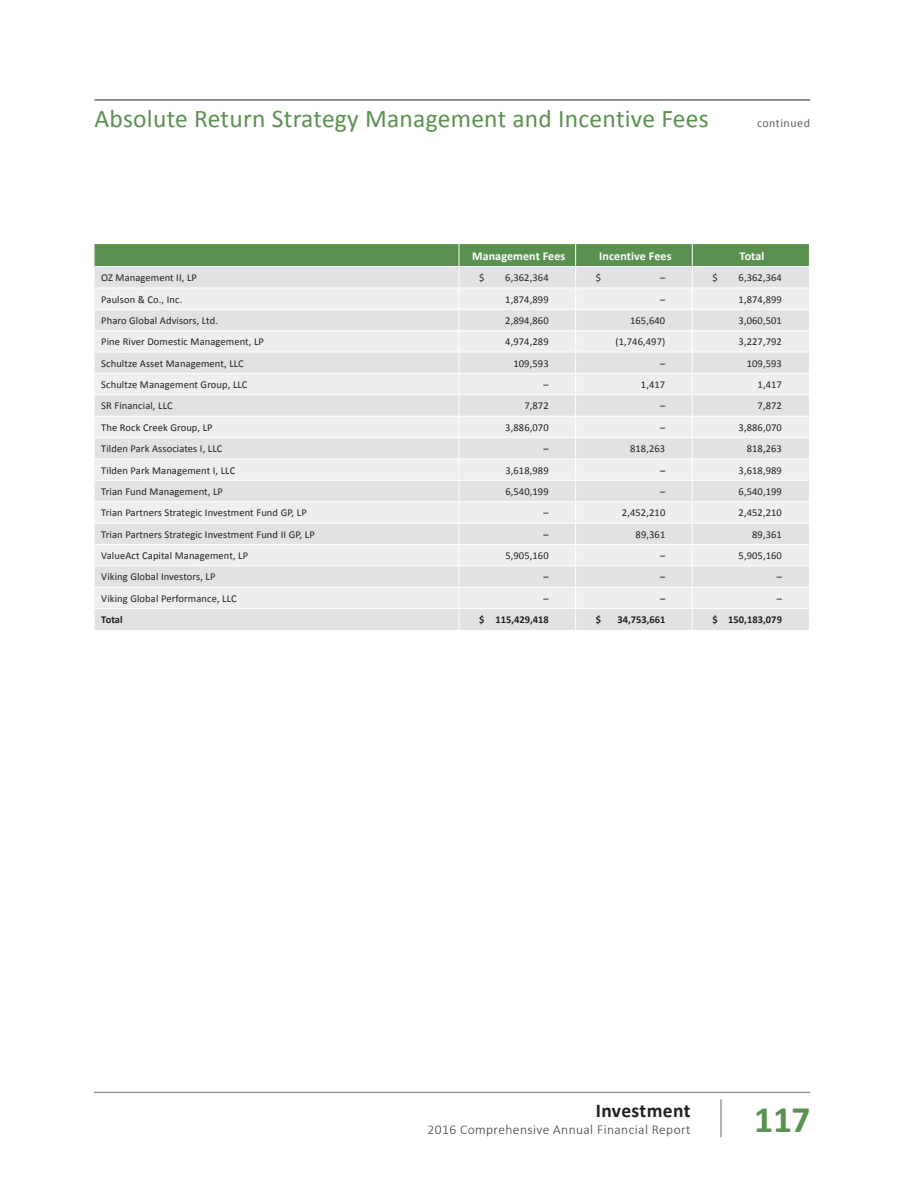
<style>
.page{position:relative;width:918px;height:1188px;background:#fff}
.page>*{position:absolute;margin:0;border:0;box-sizing:border-box;transform-origin:0 0}
.t1{font:700 37.5px "Calibri";color:#5b9150}
.t2{font:25.5px "Calibri";letter-spacing:.01em;color:#5b9150}
.t3{font:700 19.5px "Calibri";letter-spacing:.02em;color:#231f20}
.t4{font:300 13.5px "Calibri";letter-spacing:.03em;color:#3e3e3f}
.t5{font:700 12px "Calibri";letter-spacing:.01em;color:#fff}
.t6{font:12px "Calibri";letter-spacing:.04em;color:#636366}
.t7{font:10.5px "Calibri";letter-spacing:.01em;color:#231f20}
.t8{font:700 10.5px "Calibri";color:#231f20}
</style>
<div class="page">
<hr style="left:94px;top:1092px;width:716px;height:1px;background:#6c6d70">
<hr style="left:721px;top:1100px;width:1px;height:37px;background:#6c6d70">
<svg style="left:94px;top:244px;width:715px;height:386px;background:#e0e3e1"></svg>
<hr style="left:94px;top:100px;width:716px;height:1px;background:#231f20">
<h2 class="t2" style="left:94px;top:103px;width:616px">Absolute Return Strategy Management and Incentive Fees</h2>
<p class="t6" style="left:757px;top:116px;width:54px">continued</p>
<p class="t5" style="left:472px;top:248px;width:95px">Management Fees</p>
<p class="t5" style="left:599px;top:248px;width:74px">Incentive Fees</p>
<p class="t5" style="left:740px;top:248px;width:26px">Total</p>
<p class="t7" style="left:101px;top:271px;width:97px">OZ Management II, LP</p>
<p class="t7" style="left:479px;top:271px;width:7px">$</p>
<p class="t7" style="left:505px;top:271px;width:45px">6,362,364</p>
<p class="t7" style="left:596px;top:271px;width:7px">$</p>
<p class="t7" style="left:660px;top:271px;width:7px">–</p>
<p class="t7" style="left:713px;top:271px;width:7px">$</p>
<p class="t7" style="left:739px;top:271px;width:45px">6,362,364</p>
<p class="t7" style="left:101px;top:292px;width:83px">Paulson &amp; Co., Inc.</p>
<p class="t7" style="left:505px;top:292px;width:45px">1,874,899</p>
<p class="t7" style="left:660px;top:292px;width:7px">–</p>
<p class="t7" style="left:739px;top:292px;width:45px">1,874,899</p>
<p class="t7" style="left:101px;top:314px;width:118px">Pharo Global Advisors, Ltd.</p>
<p class="t7" style="left:505px;top:314px;width:45px">2,894,860</p>
<p class="t7" style="left:630px;top:314px;width:37px">165,640</p>
<p class="t7" style="left:739px;top:314px;width:45px">3,060,501</p>
<p class="t7" style="left:101px;top:335px;width:164px">Pine River Domestic Management, LP</p>
<p class="t7" style="left:505px;top:335px;width:45px">4,974,289</p>
<p class="t7" style="left:615px;top:335px;width:51px">(1,746,497)</p>
<p class="t7" style="left:739px;top:335px;width:45px">3,227,792</p>
<p class="t7" style="left:101px;top:357px;width:144px">Schultze Asset Management, LLC</p>
<p class="t7" style="left:513px;top:357px;width:37px">109,593</p>
<p class="t7" style="left:660px;top:357px;width:7px">–</p>
<p class="t7" style="left:747px;top:357px;width:37px">109,593</p>
<p class="t7" style="left:101px;top:378px;width:148px">Schultze Management Group, LLC</p>
<p class="t7" style="left:543px;top:378px;width:7px">–</p>
<p class="t7" style="left:641px;top:378px;width:26px">1,417</p>
<p class="t7" style="left:758px;top:378px;width:26px">1,417</p>
<p class="t7" style="left:101px;top:399px;width:73px">SR Financial, LLC</p>
<p class="t7" style="left:524px;top:399px;width:26px">7,872</p>
<p class="t7" style="left:660px;top:399px;width:7px">–</p>
<p class="t7" style="left:758px;top:399px;width:26px">7,872</p>
<p class="t7" style="left:101px;top:421px;width:113px">The Rock Creek Group, LP</p>
<p class="t7" style="left:505px;top:421px;width:45px">3,886,070</p>
<p class="t7" style="left:660px;top:421px;width:7px">–</p>
<p class="t7" style="left:739px;top:421px;width:45px">3,886,070</p>
<p class="t7" style="left:101px;top:442px;width:123px">Tilden Park Associates I, LLC</p>
<p class="t7" style="left:543px;top:442px;width:7px">–</p>
<p class="t7" style="left:630px;top:442px;width:37px">818,263</p>
<p class="t7" style="left:747px;top:442px;width:37px">818,263</p>
<p class="t7" style="left:101px;top:463px;width:136px">Tilden Park Management I, LLC</p>
<p class="t7" style="left:505px;top:463px;width:45px">3,618,989</p>
<p class="t7" style="left:660px;top:463px;width:7px">–</p>
<p class="t7" style="left:739px;top:463px;width:45px">3,618,989</p>
<p class="t7" style="left:101px;top:485px;width:123px">Trian Fund Management, LP</p>
<p class="t7" style="left:505px;top:485px;width:45px">6,540,199</p>
<p class="t7" style="left:660px;top:485px;width:7px">–</p>
<p class="t7" style="left:739px;top:485px;width:45px">6,540,199</p>
<p class="t7" style="left:101px;top:506px;width:207px">Trian Partners Strategic Investment Fund GP, LP</p>
<p class="t7" style="left:543px;top:506px;width:7px">–</p>
<p class="t7" style="left:622px;top:506px;width:45px">2,452,210</p>
<p class="t7" style="left:739px;top:506px;width:45px">2,452,210</p>
<p class="t7" style="left:101px;top:528px;width:215px">Trian Partners Strategic Investment Fund II GP, LP</p>
<p class="t7" style="left:543px;top:528px;width:7px">–</p>
<p class="t7" style="left:636px;top:528px;width:31px">89,361</p>
<p class="t7" style="left:752px;top:528px;width:31px">89,361</p>
<p class="t7" style="left:101px;top:549px;width:148px">ValueAct Capital Management, LP</p>
<p class="t7" style="left:505px;top:549px;width:45px">5,905,160</p>
<p class="t7" style="left:660px;top:549px;width:7px">–</p>
<p class="t7" style="left:739px;top:549px;width:45px">5,905,160</p>
<p class="t7" style="left:101px;top:570px;width:116px">Viking Global Investors, LP</p>
<p class="t7" style="left:543px;top:570px;width:7px">–</p>
<p class="t7" style="left:660px;top:570px;width:7px">–</p>
<p class="t7" style="left:777px;top:570px;width:7px">–</p>
<p class="t7" style="left:101px;top:592px;width:137px">Viking Global Performance, LLC</p>
<p class="t7" style="left:543px;top:592px;width:7px">–</p>
<p class="t7" style="left:660px;top:592px;width:7px">–</p>
<p class="t7" style="left:777px;top:592px;width:7px">–</p>
<p class="t8" style="left:101px;top:613px;width:23px">Total</p>
<p class="t8" style="left:479px;top:613px;width:71px">$ 115,429,418</p>
<p class="t8" style="left:596px;top:613px;width:7px">$</p>
<p class="t8" style="left:617px;top:613px;width:49px">34,753,661</p>
<p class="t8" style="left:713px;top:613px;width:71px">$ 150,183,079</p>
<h3 class="t3" style="left:596px;top:1098px;width:96px">Investment</h3>
<p class="t4" style="left:428px;top:1121px;width:265px">2016 Comprehensive Annual Financial Report</p>
<h1 class="t1" style="left:754px;top:1095px;width:58px">117</h1>
</div>
